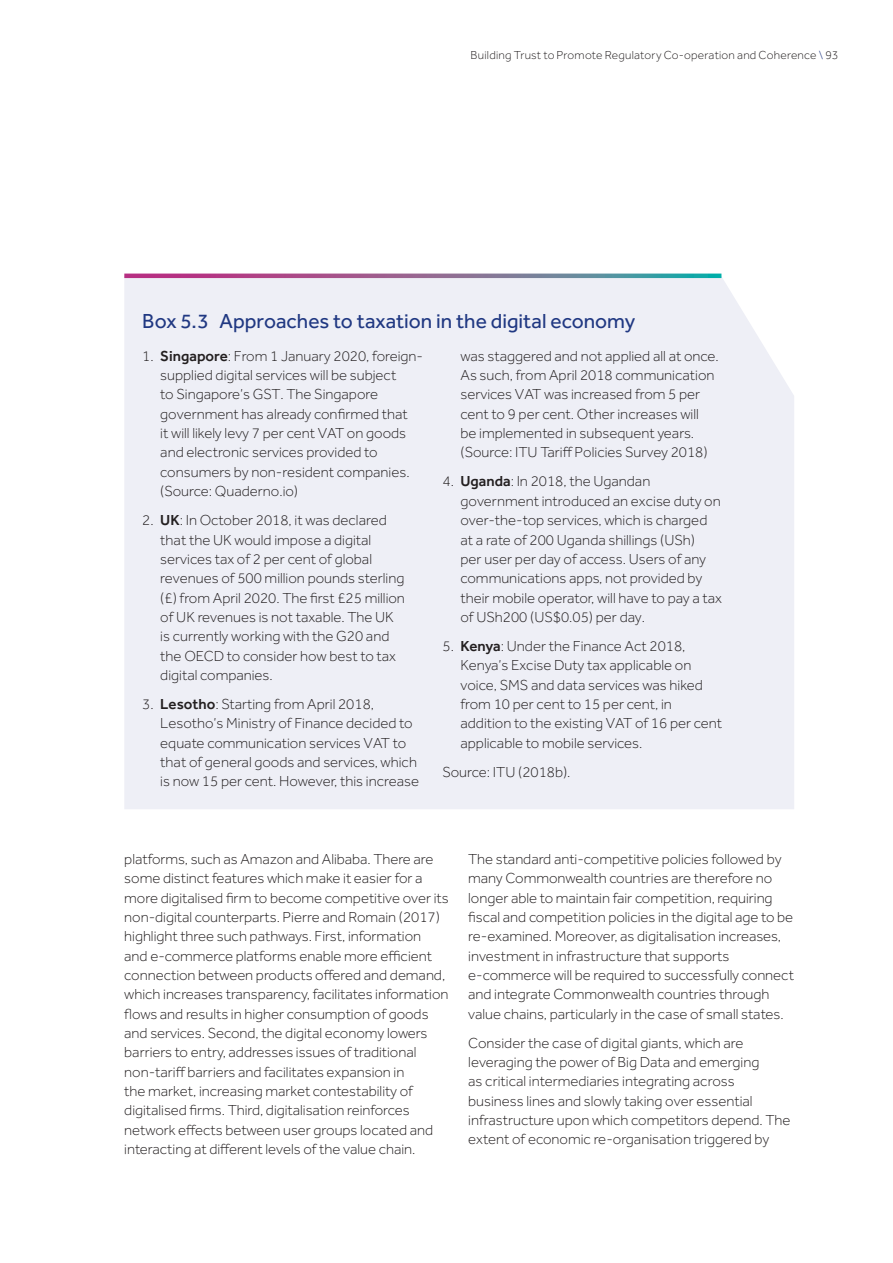
<style>
.page{position:relative;width:893px;height:1263px;background:#fff}
.page>*{position:absolute;margin:0;border:0;box-sizing:border-box;transform-origin:0 0}
.t1{font:21px "Effra";color:#203882}
.t2{font:300 15px/19.4px "Effra";color:#231f20}
.t3{font:300 12px "Effra";letter-spacing:.015em;color:#231f20}
.s1{color:#203882}
.s2{font-weight:500}
</style>
<div class="page">
<div style="left:124px;top:276px;width:670px;height:533px;background:#eeeff6"></div>
<svg style="left:124px;top:274px;width:597px;height:4px;background:#846892"></svg>
<p class="t3" style="left:471px;top:48px;width:369px">Building Trust to Promote Regulatory Co-operation and Coherence <span class="s1">\</span> 93</p>
<h1 class="t1" style="left:142px;top:308px;width:494px">Box 5.3 Approaches to taxation in the digital economy</h1>
<p class="t2" style="left:160px;top:346px;width:264px;text-indent:-18px">1. <span class="s2">Singapore</span>: From 1 January 2020, foreign&shy;supplied digital services will be subject<br>to Singapore’s GST. The Singapore government has already confirmed that<br>it will likely levy 7 per cent VAT on goods and electronic services provided to consumers by non-resident companies. (Source: Quaderno.io)</p>
<p class="t2" style="left:160px;top:510px;width:246px;text-indent:-18px">2. <span class="s2">UK</span>: In October 2018, it was declared that the UK would impose a digital services tax of 2 per cent of global revenues of 500 million pounds sterling (£) from April 2020. The first £25 million of UK revenues is not taxable. The UK is currently working with the G20 and the OECD to consider how best to tax digital companies.</p>
<p class="t2" style="left:160px;top:694px;width:260px;text-indent:-18px">3. <span class="s2">Lesotho</span>: Starting from April 2018, Lesotho’s Ministry of Finance decided to equate communication services VAT to that of general goods and services, which is now 15 per cent. However, this increase</p>
<p class="t2" style="left:460px;top:346px;width:260px">was staggered and not applied all at once.<br>As such, from April 2018 communication services VAT was increased from 5 per cent to 9 per cent. Other increases will<br>be implemented in subsequent years. (Source: ITU Tariff Policies Survey 2018)</p>
<p class="t2" style="left:460px;top:472px;width:263px;text-indent:-18px">4. <span class="s2">Uganda</span>: In 2018, the Ugandan government introduced an excise duty on over-the-top services, which is charged at a rate of 200 Uganda shillings (USh)<br>per user per day of access. Users of any communications apps, not provided by their mobile operator, will have to pay a tax of USh200 (US$0.05) per day.</p>
<p class="t2" style="left:460px;top:636px;width:263px;text-indent:-18px">5. <span class="s2">Kenya</span>: Under the Finance Act 2018, Kenya’s Excise Duty tax applicable on voice, SMS and data services was hiked from 10 per cent to 15 per cent, in addition to the existing VAT of 16 per cent applicable to mobile services.</p>
<p class="t2" style="left:442px;top:762px;width:130px">Source: ITU (2018b).</p>
<p class="t2" style="left:124px;top:849px;width:326px">platforms, such as Amazon and Alibaba. There are some distinct features which make it easier for a more digitalised firm to become competitive over its non-digital counterparts. Pierre and Romain (2017) highlight three such pathways. First, information<br>and e-commerce platforms enable more efficient connection between products offered and demand, which increases transparency, facilitates information flows and results in higher consumption of goods and services. Second, the digital economy lowers barriers to entry, addresses issues of traditional non-tariff barriers and facilitates expansion in<br>the market, increasing market contestability of digitalised firms. Third, digitalisation reinforces network effects between user groups located and interacting at different levels of the value chain.</p>
<p class="t2" style="left:468px;top:849px;width:327px">The standard anti-competitive policies followed by many Commonwealth countries are therefore no longer able to maintain fair competition, requiring fiscal and competition policies in the digital age to be re-examined. Moreover, as digitalisation increases, investment in infrastructure that supports e-commerce will be required to successfully connect and integrate Commonwealth countries through value chains, particularly in the case of small states.</p>
<p class="t2" style="left:468px;top:1033px;width:324px">Consider the case of digital giants, which are leveraging the power of Big Data and emerging<br>as critical intermediaries integrating across business lines and slowly taking over essential infrastructure upon which competitors depend. The extent of economic re-organisation triggered by</p>
</div>
